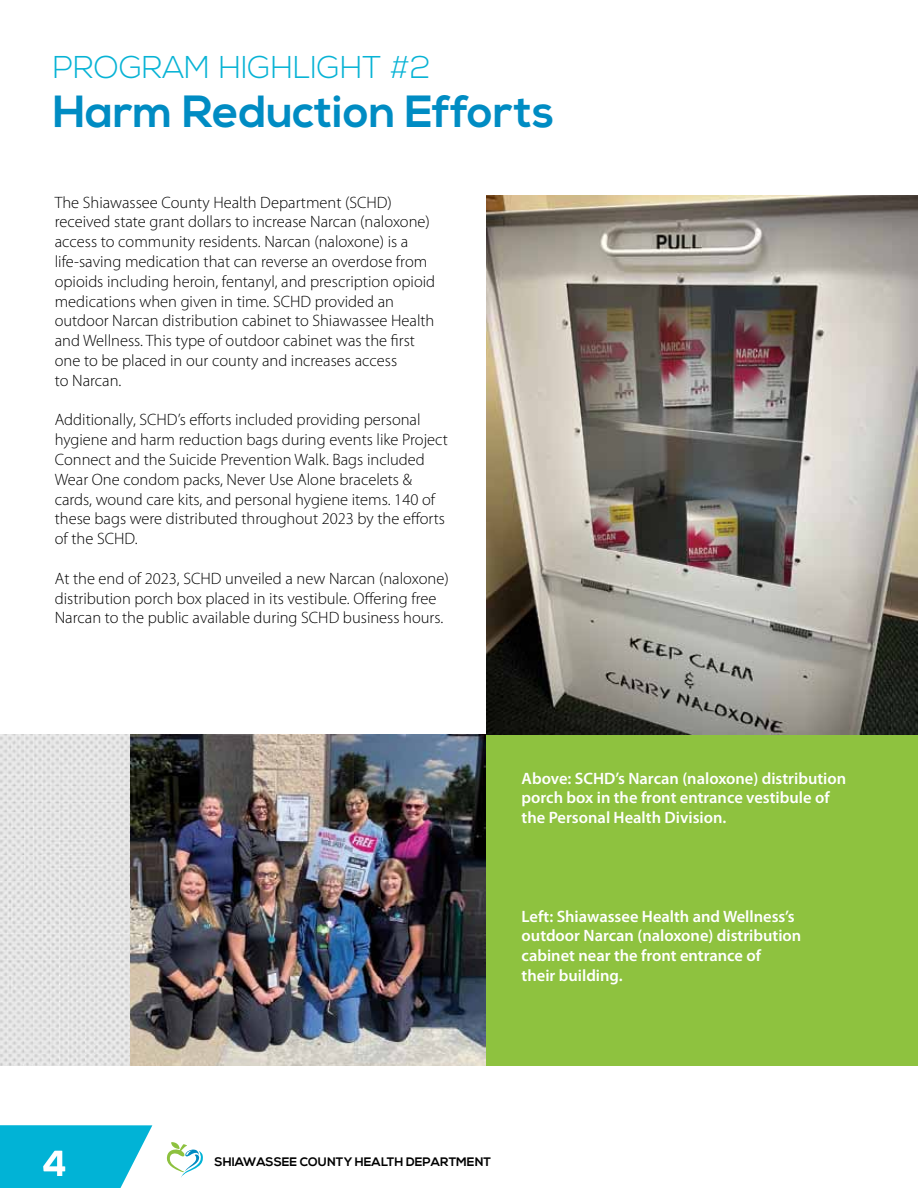
<style>
.page{position:relative;width:918px;height:1188px;background:#fff}
.page>*{position:absolute;margin:0;border:0;box-sizing:border-box;transform-origin:0 0}
.t1{font:700 45px "Nexa";color:#008cc3}
.t2{font:700 36px "Nexa";color:#fff}
.t3{font:300 31.5px "Nexa";color:#08b3d5}
.t4{font:300 16.5px/19.8px "Myriad Pro";color:#000}
.t5{font:600 16.5px/19.8px "Myriad Pro";color:#fff}
.t6{font:700 12.3px "Nexa";color:#000}
</style>
<div class="page">
<svg style="left:0;top:1125px;width:152px;height:63px;background:#1bbada"></svg>
<svg style="left:166px;top:1142px;width:37px;height:36px"></svg>
<div style="left:486px;top:734px;width:432px;height:332px;background:#8ec23f"></div>
<img style="left:0;top:734px;width:486px;height:332px">
<img style="left:486px;top:195px;width:432px;height:539px">
<h3 class="t3" style="left:53px;top:49px;width:380px">PROGRAM HIGHLIGHT #2</h3>
<h1 class="t1" style="left:53px;top:86px;width:503px">Harm Reduction Efforts</h1>
<p class="t4" style="left:55px;top:192px;width:382px">The Shiawassee County Health Department (SCHD) received state grant dollars to increase Narcan (naloxone) access to community residents. Narcan (naloxone) is a life-saving medication that can reverse an overdose from opioids including heroin, fentanyl, and prescription opioid medications when given in time. SCHD provided an outdoor Narcan distribution cabinet to Shiawassee Health and Wellness. This type of outdoor cabinet was the first one to be placed in our county and increases access<br>to Narcan.</p>
<p class="t4" style="left:55px;top:410px;width:395px">Additionally, SCHD’s efforts included providing personal hygiene and harm reduction bags during events like Project Connect and the Suicide Prevention Walk. Bags included Wear One condom packs, Never Use Alone bracelets &amp; cards, wound care kits, and personal hygiene items. 140 of these bags were distributed throughout 2023 by the efforts of the SCHD.</p>
<p class="t4" style="left:55px;top:568px;width:396px">At the end of 2023, SCHD unveiled a new Narcan (naloxone) distribution porch box placed in its vestibule. Offering free<br>Narcan to the public available during SCHD business hours.</p>
<p class="t5" style="left:522px;top:768px;width:326px">Above: SCHD’s Narcan (naloxone) distribution porch box in the front entrance vestibule of the Personal Health Division.</p>
<p class="t5" style="left:522px;top:906px;width:281px">Left: Shiawassee Health and Wellness’s outdoor Narcan (naloxone) distribution cabinet near the front entrance of<br>their building.</p>
<h2 class="t2" style="left:43px;top:1142px;width:26px">4</h2>
<p class="t6" style="left:215px;top:1154px;width:278px">SHIAWASSEE COUNTY HEALTH DEPARTMENT</p>
</div>
